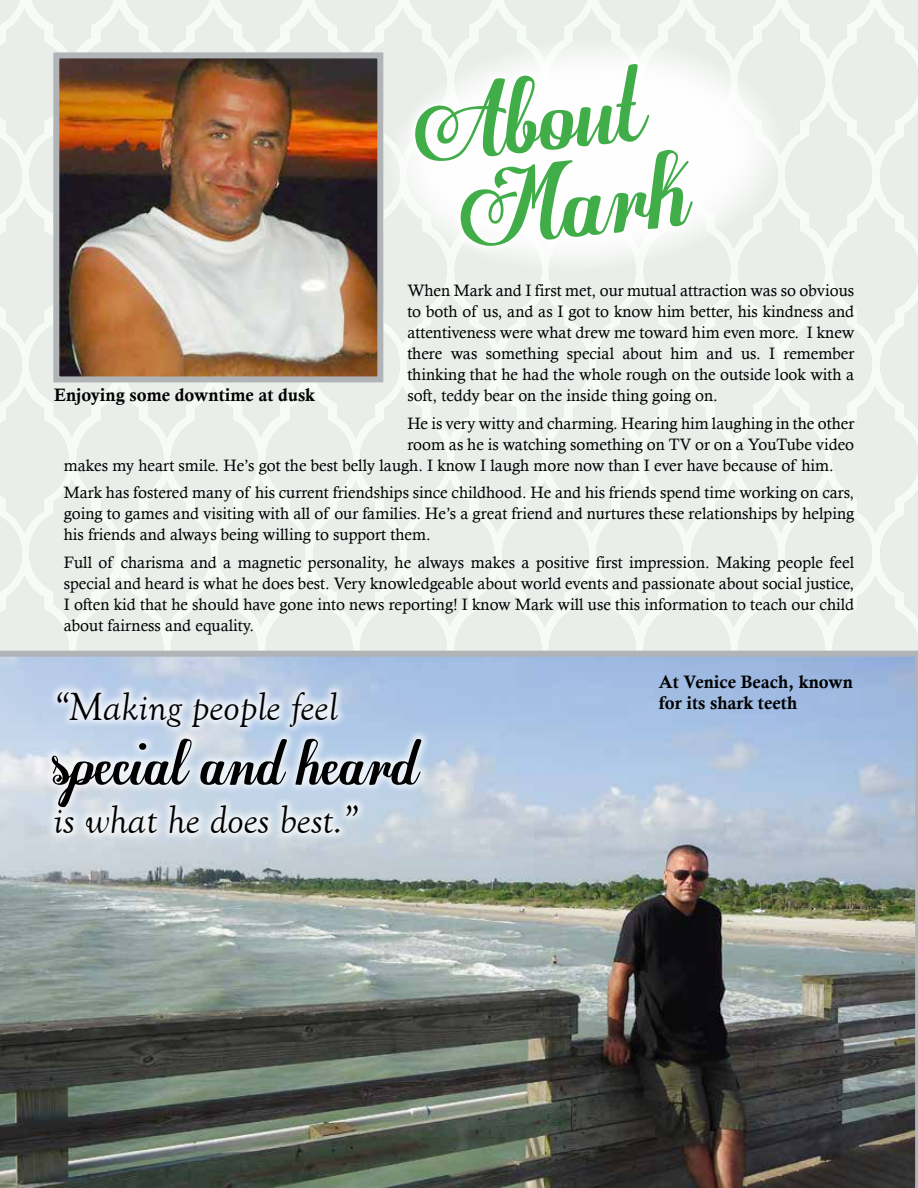
<style>
.page{position:relative;width:918px;height:1188px;background:#fff}
.page>*{position:absolute;margin:0;border:0;box-sizing:border-box;transform-origin:0 0}
.t1{font:90px/88.9px "Egregio Script demo";color:#41ad49;text-align:center}
.t2{font:54px "Egregio Script demo";color:#000}
.t3{font:italic 40.5px "Goudy Old Style T";color:#000}
.t4{font:18px/21px "Calis MT Bol";color:#000}
.t5{font:16.5px/21px "Calisto";color:#000;text-align:justify}
</style>
<div class="page">
<div style="left:0;top:0;width:918px;height:1188px;background:linear-gradient(to right,#ecf0ec,#ecf0ec)"></div>
<svg style="left:383px;top:32px;width:406px;height:247px;fill:#eaeeea"></svg>
<div style="left:405px;top:54px;width:297px;height:202px;background:#fff"></div>
<img style="left:0;top:651px;width:918px;height:537px">
<div style="left:42px;top:682px;width:389px;height:161px;background:#fff;opacity:.75"></div>
<img style="left:60px;top:59px;width:316px;height:316px">
<div style="left:53px;top:52px;width:330px;height:330px;border:6px solid #b1b4b6"></div>
<h1 class="t1" style="left:411px;top:99px;width:268px;rotate:-6deg">About<br>Mark</h1>
<p class="t5" style="left:407px;top:280px;width:448px">When Mark and I first met, our mutual attraction was so obvious to both of us, and as I got to know him better, his kindness and attentiveness were what drew me toward him even more. I knew there was something special about him and us. I remember thinking that he had the whole rough on the outside look with a soft, teddy bear on the inside thing going on.</p>
<p class="t5" style="left:407px;top:412px;width:448px">He is very witty and charming. Hearing him laughing in the other</p>
<p class="t5" style="left:407px;top:433px;width:448px">room as he is watching something on TV or on a YouTube video</p>
<p class="t5" style="left:64px;top:454px;width:771px">makes my heart smile. He’s got the best belly laugh. I know I laugh more now than I ever have because of him.</p>
<p class="t5" style="left:64px;top:482px;width:792px">Mark has fostered many of his current friendships since childhood. He and his friends spend time working on cars, going to games and visiting with all of our families. He’s a great friend and nurtures these relationships by helping his friends and always being willing to support them.</p>
<p class="t5" style="left:64px;top:552px;width:792px">Full of charisma and a magnetic personality, he always makes a positive first impression. Making people feel special and heard is what he does best. Very knowledgeable about world events and passionate about social justice, I often kid that he should have gone into news reporting! I know Mark will use this information to teach our child about fairness and equality.</p>
<p class="t4" style="left:54px;top:385px;width:263px">Enjoying some downtime at dusk</p>
<h3 class="t3" style="left:53px;top:685px;width:286px">“Making people feel</h3>
<h2 class="t2" style="left:53px;top:735px;width:368px">special and heard</h2>
<h3 class="t3" style="left:53px;top:798px;width:306px">is what he does best.”</h3>
<p class="t4" style="left:659px;top:671px;width:196px">At Venice Beach, known for its shark teeth</p>
</div>
